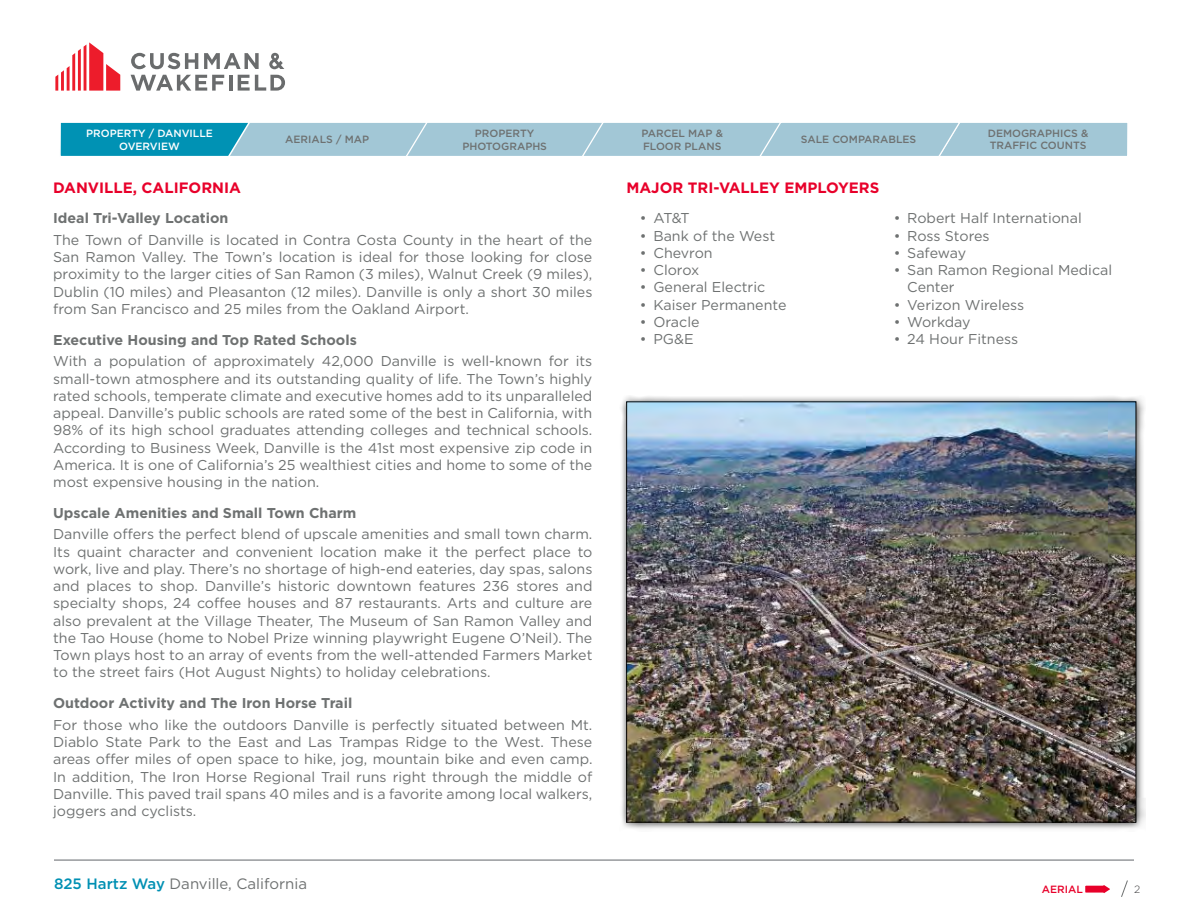
<style>
.page{position:relative;width:1188px;height:918px;background:#fff}
.page>*{position:absolute;margin:0;border:0;box-sizing:border-box;transform-origin:0 0}
.t1{font:700 15px "Gotham";color:#e8002a}
.t2{font:15px "Gotham";color:#6e7171}
.t3{font:14.25px/17.2px "Gotham";color:#6e7171;text-align:justify}
.t4{font:700 14.25px "Gotham";color:#6e7171}
.t5{font:500 10.5px/12.6px "Gotham";color:#6e7171}
.t6{font:500 10.5px/12.6px "Gotham";color:#fff;text-align:center}
.t7{font:500 10.5px "Gotham";color:#e8002a}
.t8{font:300 10.5px "Gotham";color:#414042}
.s1{font-weight:500;color:#0090b3}
</style>
<div class="page">
<svg style="left:55px;top:42px;width:65px;height:49px"></svg>
<hr style="left:229px;top:75px;width:4px;height:16px;background:#6a6c6d">
<svg style="left:238px;top:75px;width:47px;height:16px"></svg>
<svg style="left:131px;top:53px;width:67px;height:16px"></svg>
<svg style="left:204px;top:53px;width:55px;height:16px"></svg>
<svg style="left:131px;top:75px;width:93px;height:16px"></svg>
<svg style="left:269px;top:53px;width:15px;height:16px"></svg>
<svg style="left:60px;top:122px;width:1068px;height:34px;background:#8bc0d2"></svg>
<hr style="left:54px;top:860px;width:1080px;height:1px;background:#a5a7aa">
<div style="left:619px;top:395px;width:527px;height:437px;background:#000;opacity:.75"></div>
<img style="left:628px;top:404px;width:506px;height:416px">
<svg style="left:1085px;top:880px;width:43px;height:17px"></svg>
<p class="t6" style="left:86px;top:127px;width:128px">PROPERTY / DANVILLE<br>OVERVIEW</p>
<p class="t1" style="left:53px;top:177px;width:189px">DANVILLE, CALIFORNIA</p>
<p class="t4" style="left:53px;top:209px;width:177px">Ideal Tri-Valley Location</p>
<p class="t3" style="left:53px;top:231px;width:541px">The Town of Danville is located in Contra Costa County in the heart of the San Ramon Valley. The Town’s location is ideal for those looking for close proximity to the larger cities of San Ramon (3 miles), Walnut Creek (9 miles), Dublin (10 miles) and Pleasanton (12 miles). Danville is only a short 30 miles from San Francisco and 25 miles from the Oakland Airport.</p>
<p class="t4" style="left:53px;top:330px;width:305px">Executive Housing and Top Rated Schools</p>
<p class="t3" style="left:53px;top:352px;width:541px">With a population of approximately 42,000 Danville is well-known for its small-town atmosphere and its outstanding quality of life. The Town’s highly rated schools, temperate climate and executive homes add to its unparalleled appeal. Danville’s public schools are rated some of the best in California, with 98% of its high school graduates attending colleges and technical schools.<br>According to Business Week, Danville is the 41st most expensive zip code in America. It is one of California’s 25 wealthiest cities and home to some of the most expensive housing in the nation.</p>
<p class="t4" style="left:53px;top:503px;width:305px">Upscale Amenities and Small Town Charm</p>
<p class="t3" style="left:53px;top:525px;width:541px">Danville offers the perfect blend of upscale amenities and small town charm.<br>Its quaint character and convenient location make it the perfect place to work, live and play. There’s no shortage of high-end eateries, day spas, salons and places to shop. Danville’s historic downtown features 236 stores and specialty shops, 24 coffee houses and 87 restaurants. Arts and culture are also prevalent at the Village Theater, The Museum of San Ramon Valley and the Tao House (home to Nobel Prize winning playwright Eugene O’Neil). The Town plays host to an array of events from the well-attended Farmers Market to the street fairs (Hot August Nights) to holiday celebrations.</p>
<p class="t4" style="left:53px;top:694px;width:301px">Outdoor Activity and The Iron Horse Trail</p>
<p class="t3" style="left:53px;top:716px;width:541px">For those who like the outdoors Danville is perfectly situated between Mt.<br>Diablo State Park to the East and Las Trampas Ridge to the West. These areas offer miles of open space to hike, jog, mountain bike and even camp.<br>In addition, The Iron Horse Regional Trail runs right through the middle of Danville. This paved trail spans 40 miles and is a favorite among local walkers, joggers and cyclists.</p>
<p class="t5" style="left:988px;top:127px;width:102px">DEMOGRAPHICS &amp;<br>TRAFFIC COUNTS</p>
<p class="t5" style="left:462px;top:127px;width:86px;text-align:center">PROPERTY<br>PHOTOGRAPHS</p>
<p class="t5" style="left:642px;top:127px;width:83px">PARCEL MAP &amp;<br>FLOOR PLANS</p>
<p class="t5" style="left:285px;top:133px;width:85px">AERIALS / MAP</p>
<p class="t5" style="left:801px;top:133px;width:117px">SALE COMPARABLES</p>
<p class="t1" style="left:626px;top:177px;width:254px">MAJOR TRI-VALLEY EMPLOYERS</p>
<p class="t3" style="left:640px;top:209px;width:51px">• AT&amp;T</p>
<p class="t3" style="left:640px;top:227px;width:137px">• Bank of the West</p>
<p class="t3" style="left:640px;top:244px;width:74px">• Chevron</p>
<p class="t3" style="left:640px;top:261px;width:61px">• Clorox</p>
<p class="t3" style="left:640px;top:278px;width:127px">• General Electric</p>
<p class="t3" style="left:640px;top:296px;width:148px">• Kaiser Permanente</p>
<p class="t3" style="left:640px;top:313px;width:61px">• Oracle</p>
<p class="t3" style="left:640px;top:330px;width:55px">• PG&amp;E</p>
<p class="t3" style="left:894px;top:209px;width:190px">• Robert Half International</p>
<p class="t3" style="left:894px;top:227px;width:97px">• Ross Stores</p>
<p class="t3" style="left:894px;top:244px;width:74px">• Safeway</p>
<p class="t3" style="left:907px;top:261px;width:206px;text-indent:-13px">• San Ramon Regional Medical<br>Center</p>
<p class="t3" style="left:894px;top:296px;width:132px">• Verizon Wireless</p>
<p class="t3" style="left:894px;top:313px;width:78px">• Workday</p>
<p class="t3" style="left:894px;top:330px;width:126px">• 24 Hour Fitness</p>
<p class="t2" style="left:54px;top:874px;width:255px"><span class="s1">825 Hartz Way</span> Danville, California</p>
<p class="t8" style="left:1134px;top:882px;width:8px">2</p>
<p class="t7" style="left:1042px;top:883px;width:43px">AERIAL</p>
</div>
